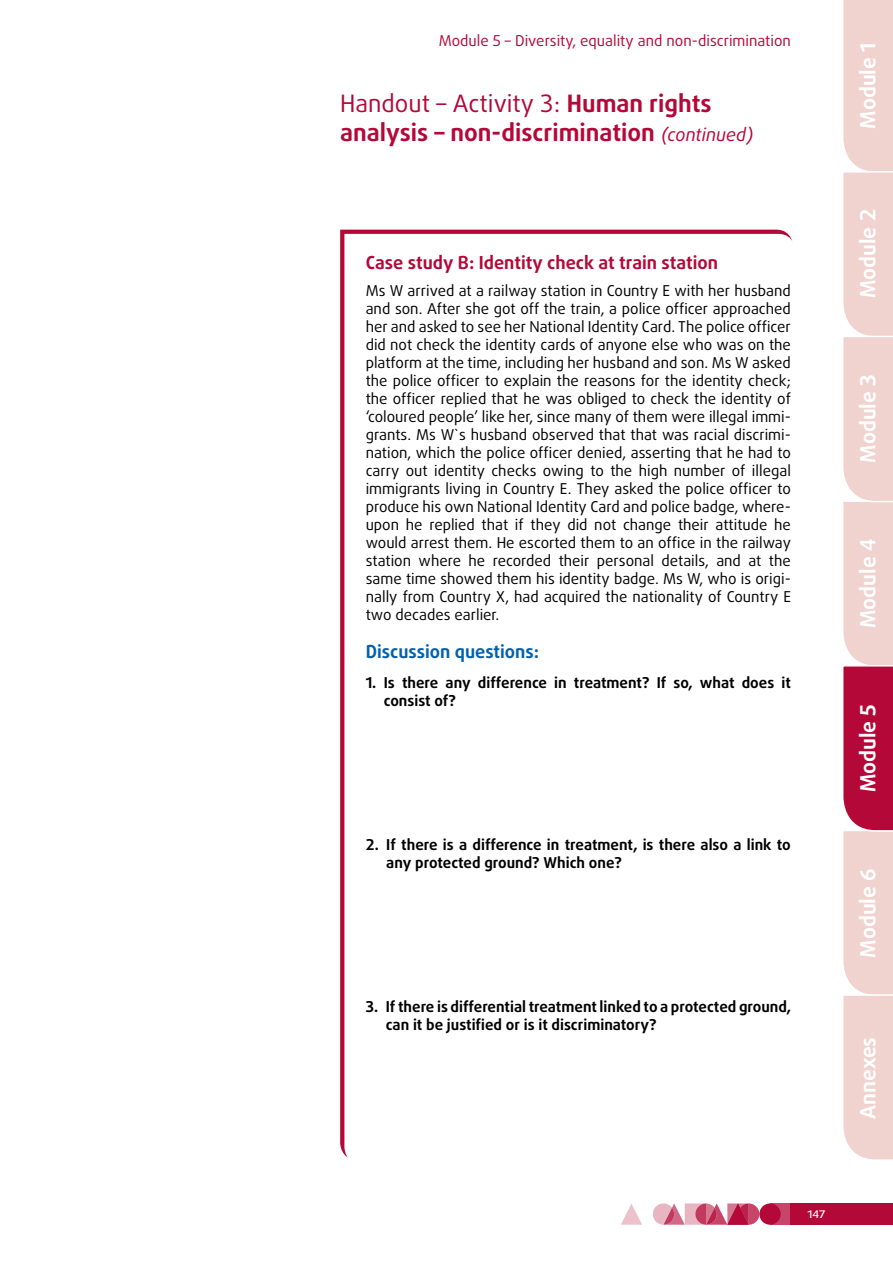
<style>
.page{position:relative;width:893px;height:1263px;background:#fff}
.page>*{position:absolute;margin:0;border:0;box-sizing:border-box;transform-origin:0 0}
.t1{font:700 24px/28.8px "Daxline Pro";color:#b30838}
.t2{font:700 21px "Daxline Pro";color:#fff}
.t3{font:700 18px "Daxline Pro";color:#b30838}
.t4{font:700 18px "Daxline Pro";color:#0061ad}
.t5{font:15px/18px "Daxline Pro";color:#000;text-align:justify}
.t6{font:700 15px/17.2px "Daxline Pro";color:#000}
.t7{font:15px "Daxline Pro";color:#b30838}
.t8{font:500 10.5px "Daxline Pro";color:#fff;scale:1.1 1}
.s1{font-weight:400}
.s2{font-weight:400;font-style:italic;font-size:18px}
</style>
<div class="page">
<div style="left:791px;top:1203px;width:102px;height:22px;background:#b30838"></div>
<div style="left:770px;top:1203px;width:21px;height:22px;background:#c64569"></div>
<div style="left:759px;top:1203px;width:22px;height:22px;background:#b30838;border-radius:50%"></div>
<svg style="left:653px;top:1203px;width:106px;height:22px;background:#d77f97"></svg>
<svg style="left:621px;top:1204px;width:21px;height:21px"></svg>
<svg style="left:843px;top:0;width:50px;height:1160px;background:#e8b9bd"></svg>
<p class="t7" style="left:439px;top:30px;width:354px">Module 5 – Diversity, equality and non-discrimination</p>
<h1 class="t1" style="left:340px;top:89px;width:415px"><span class="s1">Handout – Activity 3:</span> Human rights analysis – non-discrimination <span class="s2">(continued)</span></h1>
<p class="t3" style="left:366px;top:251px;width:354px">Case study B: Identity check at train station</p>
<p class="t5" style="left:366px;top:281px;width:427px">Ms W arrived at a railway station in Country E with her husband and son. After she got off the train, a police officer approached her and asked to see her National Identity Card. The police officer did not check the identity cards of anyone else who was on the platform at the time, including her husband and son. Ms W asked the police officer to explain the reasons for the identity check; the officer replied that he was obliged to check the identity of ‘coloured people’ like her, since many of them were illegal immi&shy;grants. Ms W`s husband observed that that was racial discrimi&shy;nation, which the police officer denied, asserting that he had to carry out identity checks owing to the high number of illegal immigrants living in Country E. They asked the police officer to produce his own National Identity Card and police badge, where&shy;upon he replied that if they did not change their attitude he would arrest them. He escorted them to an office in the railway station where he recorded their personal details, and at the same time showed them his identity badge. Ms W, who is origi&shy;nally from Country X, had acquired the nationality of Country E two decades earlier.</p>
<p class="t4" style="left:366px;top:640px;width:175px">Discussion questions:</p>
<p class="t6" style="left:384px;top:674px;width:409px;text-indent:-18px">1. Is there any difference in treatment? If so, what does it consist of?</p>
<p class="t6" style="left:386px;top:836px;width:406px;text-indent:-21px">2. If there is a difference in treatment, is there also a link to any protected ground? Which one?</p>
<p class="t6" style="left:386px;top:998px;width:407px;text-indent:-20px">3. If there is differential treatment linked to a protected ground, can it be justified or is it discriminatory?</p>
<h2 class="t2" style="left:854px;top:129px;width:88px;rotate:-90deg">Module 1</h2>
<h2 class="t2" style="left:854px;top:298px;width:90px;rotate:-90deg">Module 2</h2>
<h2 class="t2" style="left:854px;top:463px;width:90px;rotate:-90deg">Module 3</h2>
<h2 class="t2" style="left:854px;top:628px;width:91px;rotate:-90deg">Module 4</h2>
<h2 class="t2" style="left:854px;top:792px;width:90px;rotate:-90deg">Module 5</h2>
<h2 class="t2" style="left:854px;top:958px;width:91px;rotate:-90deg">Module 6</h2>
<h2 class="t2" style="left:854px;top:1119px;width:84px;rotate:-90deg">Annexes</h2>
<p class="t8" style="left:807px;top:1207px;width:18px">147</p>
</div>
